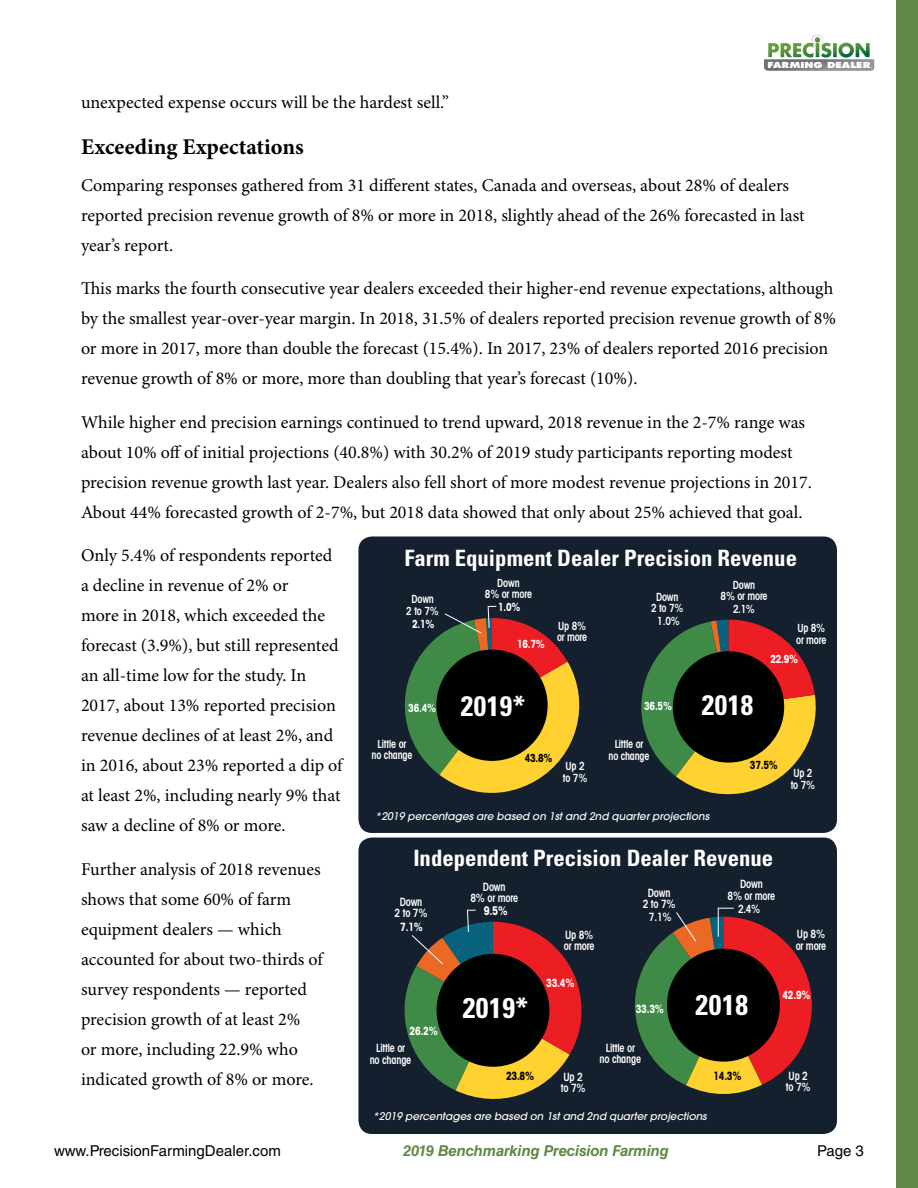
<style>
.page{position:relative;width:918px;height:1188px;background:#fff}
.page>*{position:absolute;margin:0;border:0;box-sizing:border-box;transform-origin:0 0}
.t1{font:700 condensed 28.5px "Univers";letter-spacing:.02em;color:#fff}
.t2{font:700 condensed 28.05px "Univers";letter-spacing:.02em;color:#fff}
.t3{font:700 condensed 22.5px "Univers";color:#fff}
.t4{font:700 22.5px "Minion Pro";color:#000}
.t5{font:18px/30px "Minion Pro";color:#000}
.t6{font:15px "Helvetica LT Std";color:#000}
.t7{font:italic 700 15px "Helvetica LT Std";letter-spacing:-.01em;color:#5f8846}
.t8{font:700 condensed 12px "Avant Garde";color:#fff;scale:.9 1}
.t9{font:600 condensed 11.4px/11.4px "Avant Garde";letter-spacing:-.02em;color:#fff;text-align:center;scale:.9 1}
.t10{font:700 condensed 11.4px "Avant Garde";letter-spacing:-.02em;color:#fff;scale:.9 1}
.t11{font:700 condensed 11.4px "Avant Garde";color:#000;scale:.9 1}
.t12{font:600 condensed 11.25px/11.2px "Avant Garde";letter-spacing:-.02em;color:#fff;text-align:center;scale:.9 1}
.t13{font:700 condensed 11.25px "Avant Garde";letter-spacing:-.02em;color:#fff;scale:.9 1}
.t14{font:700 condensed 11.25px "Avant Garde";color:#000;scale:.9 1}
.t15{font:italic 500 10.5px "Avant Garde";color:#fff}
.t16{font:800 8.1px "Futura";color:#fff;scale:1.27 1}
</style>
<div class="page">
<svg style="left:764px;top:34px;width:110px;height:37px"></svg>
<div style="left:896px;top:0;width:22px;height:1188px;background:#5f8846"></div>
<div style="left:358px;top:536px;width:479px;height:297px;background:#14202d;border-radius:14px"></div>
<svg style="left:641px;top:620px;width:175px;height:175px"></svg>
<div style="left:673px;top:651px;width:111px;height:112px;background:#000101;border-radius:50%"></div>
<svg style="left:404px;top:606px;width:176px;height:187px"></svg>
<div style="left:358px;top:838px;width:479px;height:296px;background:#14202d;border-radius:14px"></div>
<svg style="left:404px;top:909px;width:177px;height:190px"></svg>
<svg style="left:635px;top:907px;width:177px;height:187px"></svg>
<p class="t16" style="left:768px;top:60px;width:83px">FARMING DEALER</p>
<p class="t5" style="left:81px;top:88px;width:370px">unexpected expense occurs will be the hardest sell.”</p>
<p class="t4" style="left:81px;top:133px;width:224px">Exceeding Expectations</p>
<p class="t5" style="left:81px;top:171px;width:725px">Comparing responses gathered from 31 different states, Canada and overseas, about 28% of dealers reported precision revenue growth of 8% or more in 2018, slightly ahead of the 26% forecasted in last year’s report.</p>
<p class="t5" style="left:81px;top:274px;width:757px">This marks the fourth consecutive year dealers exceeded their higher-end revenue expectations, although by the smallest year-over-year margin. In 2018, 31.5% of dealers reported precision revenue growth of 8% or more in 2017, more than double the forecast (15.4%). In 2017, 23% of dealers reported 2016 precision revenue growth of 8% or more, more than doubling that year’s forecast (10%).</p>
<p class="t5" style="left:81px;top:408px;width:733px">While higher end precision earnings continued to trend upward, 2018 revenue in the 2-7% range was about 10% off of initial projections (40.8%) with 30.2% of 2019 study participants reporting modest precision revenue growth last year. Dealers also fell short of more modest revenue projections in 2017.<br>About 44% forecasted growth of 2-7%, but 2018 data showed that only about 25% achieved that goal.</p>
<p class="t5" style="left:81px;top:541px;width:263px">Only 5.4% of respondents reported a decline in revenue of 2% or<br>more in 2018, which exceeded the forecast (3.9%), but still represented an all-time low for the study. In 2017, about 13% reported precision revenue declines of at least 2%, and in 2016, about 23% reported a dip of at least 2%, including nearly 9% that saw a decline of 8% or more.</p>
<p class="t5" style="left:81px;top:855px;width:243px">Further analysis of 2018 revenues shows that some 60% of farm equipment dealers — which accounted for about two-thirds of survey respondents — reported precision growth of at least 2%<br>or more, including 22.9% who indicated growth of 8% or more.</p>
<p class="t3" style="left:404px;top:544px;width:394px">Farm Equipment Dealer Precision Revenue</p>
<p class="t12" style="left:485px;top:577px;width:54px">Down<br>8% or more</p>
<p class="t12" style="left:721px;top:579px;width:54px">Down<br>8% or more</p>
<p class="t12" style="left:651px;top:591px;width:38px">Down<br>2 to 7%</p>
<p class="t12" style="left:406px;top:594px;width:38px">Down<br>2 to 7%</p>
<p class="t13" style="left:498px;top:600px;width:26px">1.0%</p>
<p class="t12" style="left:733px;top:603px;width:26px">2.1%</p>
<p class="t12" style="left:657px;top:615px;width:26px">1.0%</p>
<p class="t13" style="left:412px;top:617px;width:26px">2.1%</p>
<p class="t12" style="left:557px;top:620px;width:35px;text-align:left">Up 8% or more</p>
<p class="t12" style="left:796px;top:622px;width:35px;text-align:left">Up 8% or more</p>
<p class="t13" style="left:517px;top:637px;width:32px">16.7%</p>
<p class="t13" style="left:770px;top:652px;width:32px">22.9%</p>
<h2 class="t2" style="left:461px;top:689px;width:66px">2019*</h2>
<h2 class="t2" style="left:702px;top:688px;width:53px">2018</h2>
<p class="t13" style="left:644px;top:699px;width:32px">36.5%</p>
<p class="t13" style="left:408px;top:701px;width:32px">36.4%</p>
<p class="t12" style="left:371px;top:738px;width:47px">Little or no change</p>
<p class="t12" style="left:608px;top:739px;width:47px">Little or no change</p>
<p class="t14" style="left:525px;top:751px;width:32px">43.8%</p>
<p class="t14" style="left:750px;top:757px;width:32px">37.5%</p>
<p class="t12" style="left:563px;top:761px;width:29px;text-align:left">Up 2 to 7%</p>
<p class="t12" style="left:791px;top:768px;width:29px;text-align:left">Up 2 to 7%</p>
<p class="t15" style="left:375px;top:810px;width:335px">*2019 percentages are based on 1st and 2nd quarter projections</p>
<p class="t3" style="left:413px;top:844px;width:361px">Independent Precision Dealer Revenue</p>
<p class="t9" style="left:728px;top:879px;width:55px">Down<br>8% or more</p>
<p class="t9" style="left:470px;top:881px;width:55px">Down<br>8% or more</p>
<p class="t9" style="left:643px;top:887px;width:38px">Down<br>2 to 7%</p>
<p class="t9" style="left:395px;top:896px;width:38px">Down<br>2 to 7%</p>
<p class="t9" style="left:738px;top:903px;width:26px">2.4%</p>
<p class="t8" style="left:484px;top:903px;width:28px">9.5%</p>
<p class="t9" style="left:649px;top:911px;width:27px">7.1%</p>
<p class="t10" style="left:400px;top:919px;width:27px">7.1%</p>
<p class="t9" style="left:796px;top:928px;width:36px;text-align:left">Up 8% or more</p>
<p class="t9" style="left:564px;top:929px;width:36px;text-align:left">Up 8% or more</p>
<p class="t10" style="left:546px;top:976px;width:33px">33.4%</p>
<p class="t10" style="left:782px;top:988px;width:33px">42.9%</p>
<h1 class="t1" style="left:696px;top:988px;width:54px">2018</h1>
<h1 class="t1" style="left:463px;top:990px;width:67px">2019*</h1>
<p class="t10" style="left:636px;top:1002px;width:33px">33.3%</p>
<p class="t10" style="left:410px;top:1023px;width:33px">26.2%</p>
<p class="t9" style="left:600px;top:1042px;width:48px">Little or no change</p>
<p class="t9" style="left:370px;top:1042px;width:48px">Little or no change</p>
<p class="t11" style="left:506px;top:1068px;width:33px">23.8%</p>
<p class="t9" style="left:786px;top:1070px;width:29px;text-align:left">Up 2 to 7%</p>
<p class="t11" style="left:713px;top:1069px;width:33px">14.3%</p>
<p class="t9" style="left:561px;top:1071px;width:29px;text-align:left">Up 2 to 7%</p>
<p class="t15" style="left:373px;top:1110px;width:335px">*2019 percentages are based on 1st and 2nd quarter projections</p>
<p class="t6" style="left:54px;top:1143px;width:228px">www.PrecisionFarmingDealer.com</p>
<p class="t7" style="left:403px;top:1142px;width:267px">2019 Benchmarking Precision Farming</p>
<p class="t6" style="left:817px;top:1143px;width:48px">Page 3</p>
</div>
